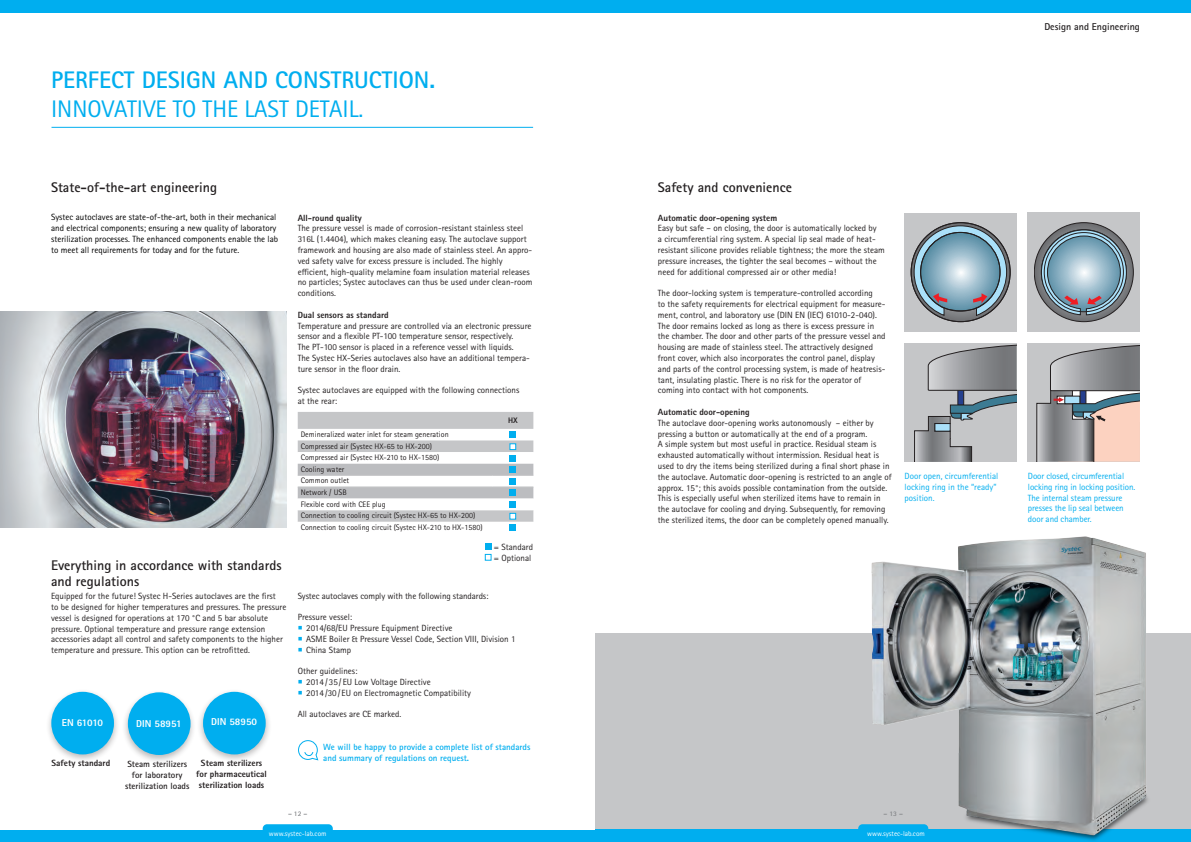
<style>
.page{position:relative;width:1191px;height:842px;background:#fff}
.page>*{position:absolute;margin:0;border:0;box-sizing:border-box;transform-origin:0 0}
.t1{font:700 24px "Rotis Sans Serif Std";color:#00aeef}
.t2{font:24px "Rotis Sans Serif Std";color:#00aeef}
.t3{font:700 14px/16px "Rotis Sans Serif Std";color:#231f20}
.t4{font:800 10px "Rotis Sans Serif Std";color:#fff}
.t5{font:700 10px "Rotis Sans Serif Std";color:#231f20}
.t6{font:9px/10.8px "Rotis Sans Serif Std";color:#231f20}
.t7{font:9px/10.8px "Rotis Sans Serif Std";color:#000}
.t8{font:9px/10.8px "Rotis Sans Serif Std";letter-spacing:-.01em;color:#00aeef}
.t9{font:800 9px/11px "Rotis Sans Serif Std";color:#231f20;text-align:center}
.t10{font:700 9px/10.8px "Rotis Sans Serif Std";color:#00aeef}
.t11{font:700 9px/11px "Rotis Sans Serif Std";color:#231f20;text-align:center}
.t12{font:8px/11.6px "Rotis Sans Serif Std";color:#231f20}
.t13{font:800 8px "Rotis Sans Serif Std";color:#231f20}
.t14{font:7.2px "Rotis Sans Serif Std";color:#fff}
.t15{font:700 7px "Rotis Sans Serif Std";color:#808285}
</style>
<div class="page">
<div style="left:0;top:0;width:1191px;height:13px;background:#00aeef"></div>
<div style="left:45px;top:689px;width:75px;height:74px;background:#231f20;opacity:.3"></div>
<div style="left:51px;top:692px;width:63px;height:62px;background:#00aeef;border-radius:50%"></div>
<div style="left:197px;top:689px;width:74px;height:74px;background:#231f20;opacity:.3"></div>
<div style="left:203px;top:692px;width:63px;height:62px;background:#00aeef;border-radius:50%"></div>
<div style="left:122px;top:689px;width:74px;height:75px;background:#231f20;opacity:.3"></div>
<div style="left:128px;top:692px;width:62px;height:63px;background:#00aeef;border-radius:50%"></div>
<div style="left:0;top:829px;width:595px;height:13px;background:#00aeef"></div>
<svg style="left:263px;top:824px;width:70px;height:6px"></svg>
<img style="left:0;top:311px;width:286px;height:216px">
<div style="left:485px;top:543px;width:6px;height:7px;background:#00aeef"></div>
<svg style="left:484px;top:553px;width:8px;height:8px"></svg>
<hr style="left:51px;top:127px;width:482px;height:1px;background:#00aeef">
<svg style="left:298px;top:740px;width:21px;height:21px"></svg>
<div style="left:904px;top:214px;width:112px;height:118px;background:#c5c6c8"></div>
<div style="left:904px;top:343px;width:112px;height:119px;background:#c5c6c8"></div>
<svg style="left:914px;top:344px;width:102px;height:111px"></svg>
<div style="left:1028px;top:213px;width:112px;height:119px;background:#c5c6c8"></div>
<div style="left:1028px;top:343px;width:112px;height:119px;background:#c5c6c8"></div>
<svg style="left:1036px;top:345px;width:104px;height:110px"></svg>
<svg style="left:910px;top:223px;width:100px;height:99px"></svg>
<svg style="left:1034px;top:223px;width:100px;height:99px"></svg>
<div style="left:595px;top:633px;width:596px;height:202px;background:#c5c6c8"></div>
<div style="left:595px;top:829px;width:596px;height:13px;background:#00aeef"></div>
<svg style="left:298px;top:412px;width:235px;height:119px"></svg>
<img style="left:858px;top:455px;width:290px;height:386px">
<div style="left:509px;top:455px;width:7px;height:6px;background:#00aeef"></div>
<h1 class="t1" style="left:51px;top:64px;width:385px">PERFECT DESIGN AND CONSTRUCTION.</h1>
<h1 class="t2" style="left:51px;top:94px;width:314px">INNOVATIVE TO THE LAST DETAIL.</h1>
<h2 class="t3" style="left:51px;top:179px;width:167px">State-of-the-art engineering</h2>
<p class="t7" style="left:51px;top:212px;width:229px">Systec autoclaves are state-of-the-art, both in their mechanical and electrical components; ensuring a new quality of laboratory sterilization processes. The enhanced components enable the lab to meet all requirements for today and for the future.</p>
<p class="t9" style="left:298px;top:212px;width:65px">All-round quality</p>
<p class="t6" style="left:298px;top:223px;width:236px">The pressure vessel is made of corrosion-resistant stainless steel 316L (1.4404), which makes cleaning easy. The autoclave support framework and housing are also made of stainless steel. An appro&shy;ved safety valve for excess pressure is included. The highly efficient, high-quality melamine foam insulation material releases no particles; Systec autoclaves can thus be used under clean-room conditions.</p>
<p class="t9" style="left:298px;top:309px;width:92px">Dual sensors as standard</p>
<p class="t6" style="left:298px;top:320px;width:235px">Temperature and pressure are controlled via an electronic pressure sensor and a flexible PT-100 temperature sensor, respectively.<br>The PT-100 sensor is placed in a reference vessel with liquids.<br>The Systec HX-Series autoclaves also have an additional tempera&shy;ture sensor in the floor drain.</p>
<p class="t6" style="left:298px;top:385px;width:223px">Systec autoclaves are equipped with the following connections at the rear:</p>
<h2 class="t3" style="left:51px;top:557px;width:232px">Everything in accordance with standards and regulations</h2>
<p class="t12" style="left:301px;top:428px;width:184px">Demineralized water inlet for steam generation Compressed air (Systec HX-65 to HX-200)<br>Compressed air (Systec HX-210 to HX-1580)<br>Cooling water<br>Common outlet<br>Network / USB<br>Flexible cord with CEE plug<br>Connection to cooling circuit (Systec HX-65 to HX-200)<br>Connection to cooling circuit (Systec HX-210 to HX-1580)</p>
<p class="t13" style="left:508px;top:415px;width:11px">HX</p>
<p class="t6" style="left:494px;top:541px;width:41px">= Standard = Optional</p>
<p class="t6" style="left:51px;top:591px;width:237px">Equipped for the future! Systec H-Series autoclaves are the first<br>to be designed for higher temperatures and pressures. The pressure vessel is designed for operations at 170 °C and 5 bar absolute pressure. Optional temperature and pressure range extension accessories adapt all control and safety components to the higher temperature and pressure. This option can be retrofitted.</p>
<p class="t6" style="left:298px;top:590px;width:192px">Systec autoclaves comply with the following standards:</p>
<p class="t6" style="left:306px;top:612px;width:211px;text-indent:-9px">Pressure vessel:<br>2014/68/EU Pressure Equipment Directive<br>ASME Boiler &amp; Pressure Vessel Code, Section VIII, Division 1<br>China Stamp</p>
<p class="t6" style="left:306px;top:666px;width:166px;text-indent:-9px">Other guidelines:<br>2014 / 35/ EU Low Voltage Directive<br>2014 /30 / EU on Electromagnetic Compatibility</p>
<p class="t6" style="left:298px;top:709px;width:105px">All autoclaves are CE marked.</p>
<p class="t10" style="left:323px;top:741px;width:209px">We will be happy to provide a complete list of standards and summary of regulations on request.</p>
<p class="t4" style="left:62px;top:716px;width:43px">EN 61010</p>
<p class="t4" style="left:136px;top:717px;width:47px">DIN 58951</p>
<p class="t4" style="left:211px;top:715px;width:47px">DIN 58950</p>
<p class="t9" style="left:51px;top:758px;width:60px">Safety standard</p>
<p class="t9" style="left:196px;top:757px;width:72px">Steam sterilizers for pharmaceutical sterilization loads</p>
<p class="t11" style="left:125px;top:758px;width:66px">Steam sterilizers for laboratory sterilization loads</p>
<p class="t15" style="left:288px;top:809px;width:21px">– 12 –</p>
<p class="t14" style="left:269px;top:829px;width:59px">www.systec-lab.com</p>
<p class="t5" style="left:1044px;top:20px;width:97px">Design and Engineering</p>
<h2 class="t3" style="left:658px;top:179px;width:136px">Safety and convenience</h2>
<p class="t9" style="left:658px;top:212px;width:121px">Automatic door-opening system</p>
<p class="t6" style="left:658px;top:223px;width:228px">Easy but safe – on closing, the door is automatically locked by<br>a circumferential ring system. A special lip seal made of heat&shy;resistant silicone provides reliable tightness; the more the steam pressure increases, the tighter the seal becomes – without the need for additional compressed air or other media!</p>
<p class="t6" style="left:658px;top:288px;width:229px">The door-locking system is temperature-controlled according<br>to the safety requirements for electrical equipment for measure&shy;ment, control, and laboratory use (DIN EN (IEC) 61010-2-040).<br>The door remains locked as long as there is excess pressure in the chamber. The door and other parts of the pressure vessel and housing are made of stainless steel. The attractively designed front cover, which also incorporates the control panel, display and parts of the control processing system, is made of heatresis&shy;tant, insulating plastic. There is no risk for the operator of coming into contact with hot components.</p>
<p class="t9" style="left:658px;top:406px;width:93px">Automatic door-opening</p>
<p class="t6" style="left:658px;top:417px;width:235px">The autoclave door-opening works autonomously – either by pressing a button or automatically at the end of a program.<br>A simple system but most useful in practice. Residual steam is exhausted automatically without intermission. Residual heat is used to dry the items being sterilized during a final short phase in the autoclave. Automatic door-opening is restricted to an angle of approx. 15°; this avoids possible contamination from the outside.<br>This is especially useful when sterilized items have to remain in the autoclave for cooling and drying. Subsequently, for removing the sterilized items, the door can be completely opened manually.</p>
<p class="t8" style="left:904px;top:470px;width:95px">Door open, circumferential locking ring in the “ready” position.</p>
<p class="t8" style="left:1028px;top:470px;width:109px">Door closed, circumferential locking ring in locking position.<br>The internal steam pressure presses the lip seal between door and chamber.</p>
<p class="t15" style="left:883px;top:809px;width:21px">– 13 –</p>
<p class="t14" style="left:867px;top:829px;width:59px">www.systec-lab.com</p>
</div>
